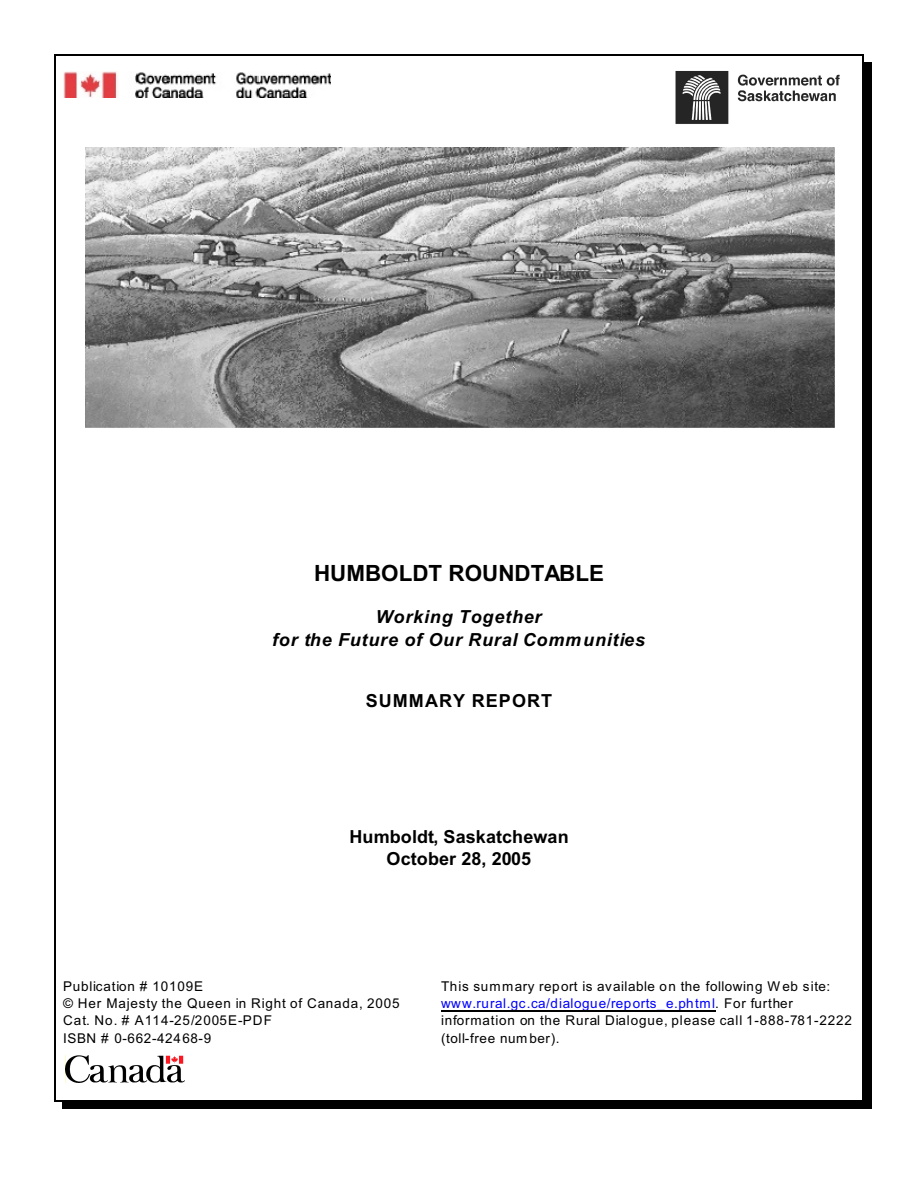
<style>
.page{position:relative;width:918px;height:1188px;background:#fff}
.page>*{position:absolute;margin:0;border:0;box-sizing:border-box;transform-origin:0 0}
.t1{font:700 22.35px "Arial";color:#000}
.t2{font:italic 700 18px/22.8px "Arial";letter-spacing:.045em;color:#000;text-align:center}
.t3{font:700 18px/21.3px "Arial";letter-spacing:.005em;color:#000;text-align:center}
.t4{font:700 18px "Arial";letter-spacing:.06em;color:#000}
.t5{font:13.5px/17.1px "Arial";letter-spacing:.06em;color:#000}
.s1{color:#00f}
</style>
<div class="page">
<hr style="left:54px;top:54px;width:1px;height:914px;background:#000">
<hr style="left:863px;top:54px;width:1px;height:914px;background:#000">
<hr style="left:54px;top:54px;width:810px;height:1px;background:#000">
<div style="left:864px;top:62px;width:8px;height:906px;background:#000"></div>
<hr style="left:54px;top:968px;width:1px;height:133px;background:#000">
<hr style="left:54px;top:1100px;width:378px;height:1px;background:#000">
<div style="left:62px;top:1101px;width:370px;height:8px;background:#000"></div>
<hr style="left:863px;top:968px;width:1px;height:133px;background:#000">
<hr style="left:432px;top:1100px;width:432px;height:1px;background:#000">
<div style="left:864px;top:968px;width:8px;height:141px;background:#000"></div>
<div style="left:432px;top:1101px;width:440px;height:8px;background:#000"></div>
<img style="left:63px;top:72px;width:267px;height:25px">
<img style="left:675px;top:71px;width:165px;height:53px">
<img style="left:85px;top:148px;width:750px;height:280px">
<img style="left:66px;top:1056px;width:118px;height:27px">
<hr style="left:441px;top:1010px;width:274px;height:1px;background:#000">
<h1 class="t1" style="left:314px;top:564px;width:291px">HUMBOLDT ROUNDTABLE</h1>
<h2 class="t2" style="left:272px;top:607px;width:374px">Working Together<br>for the Future of Our Rural Communities</h2>
<h2 class="t4" style="left:366px;top:694px;width:188px">SUMMARY REPORT</h2>
<h2 class="t3" style="left:350px;top:828px;width:221px">Humboldt, Saskatchewan<br>October 28, 2005</h2>
<p class="t5" style="left:63px;top:979px;width:338px">Publication # 10109E<br>© Her Majesty the Queen in Right of Canada, 2005<br>Cat. No. # A114-25/2005E-PDF<br>ISBN # 0-662-42468-9</p>
<p class="t5" style="left:441px;top:979px;width:412px">This summary report is available on the following W eb site: <span class="s1">www.rural.gc.ca/dialogue/reports_e.phtml</span>. For further information on the Rural Dialogue, please call 1-888-781-2222 (toll-free number).</p>
</div>
